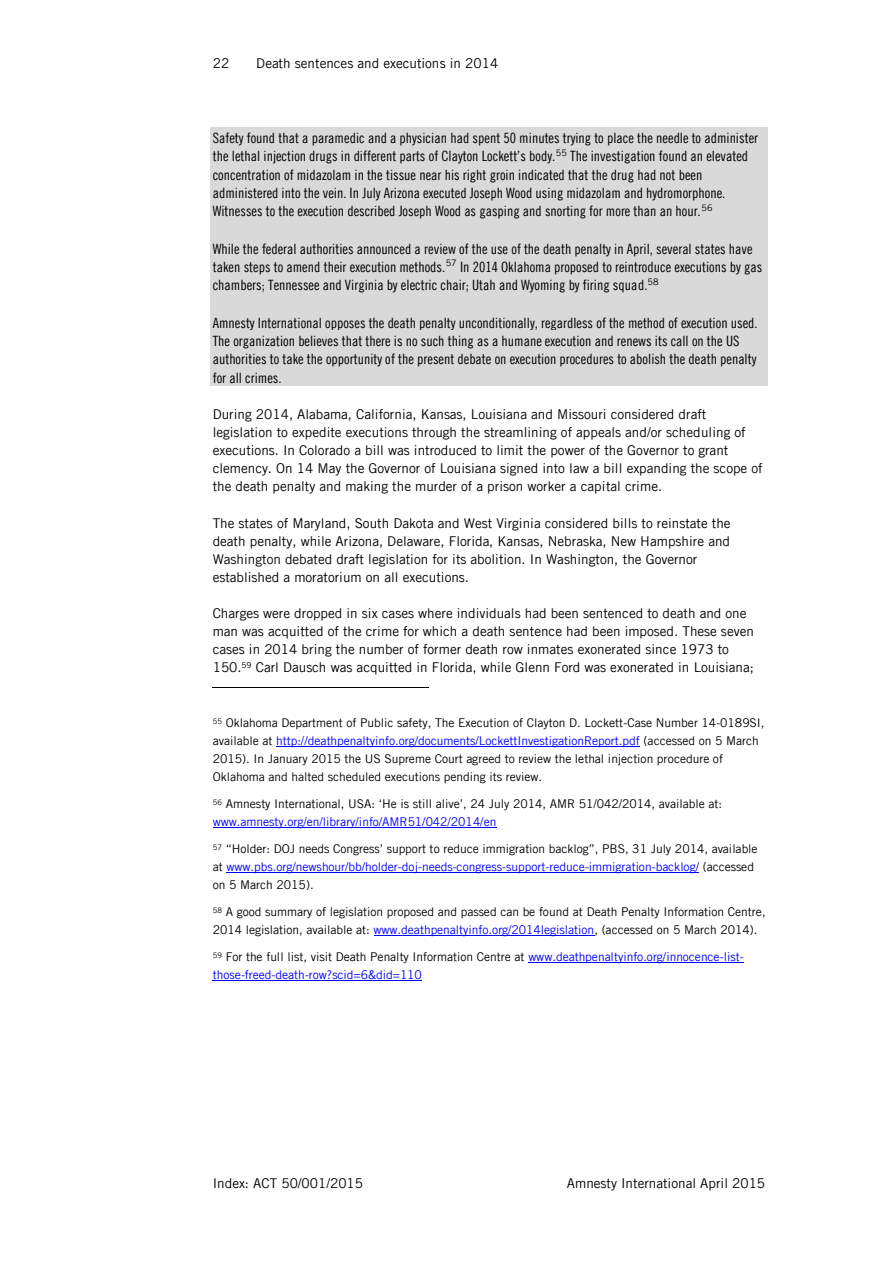
<style>
.page{position:relative;width:893px;height:1263px;background:#fff}
.page>*{position:absolute;margin:0;border:0;box-sizing:border-box;transform-origin:0 0}
.t1{font:14.25px/18.3px "Amnesty Trade Gothic Cn";color:#000}
.t2{font:13.5px/18px "Amnesty Trade Gothic";color:#000}
.t3{font:12px/18px "Amnesty Trade Gothic";letter-spacing:-.005em;color:#000}
.t4{font:12px/18px "Amnesty Trade Gothic";letter-spacing:-.005em;color:#00f}
.s1{color:#00f}
.s2{color:#000}
</style>
<div class="page">
<div style="left:210px;top:128px;width:557px;height:18px;background:#d9d9d9"></div>
<div style="left:210px;top:146px;width:557px;height:19px;background:#d9d9d9"></div>
<div style="left:210px;top:165px;width:557px;height:18px;background:#d9d9d9"></div>
<div style="left:210px;top:183px;width:557px;height:18px;background:#d9d9d9"></div>
<div style="left:210px;top:201px;width:557px;height:37px;background:#d9d9d9"></div>
<div style="left:210px;top:238px;width:557px;height:19px;background:#d9d9d9"></div>
<div style="left:210px;top:257px;width:557px;height:18px;background:#d9d9d9"></div>
<div style="left:210px;top:275px;width:557px;height:37px;background:#d9d9d9"></div>
<div style="left:210px;top:312px;width:557px;height:19px;background:#d9d9d9"></div>
<div style="left:210px;top:331px;width:557px;height:18px;background:#d9d9d9"></div>
<div style="left:210px;top:349px;width:557px;height:18px;background:#d9d9d9"></div>
<div style="left:210px;top:367px;width:557px;height:19px;background:#d9d9d9"></div>
<hr style="left:213px;top:687px;width:216px;height:1px;background:#000">
<hr style="left:276px;top:746px;width:364px;height:1px;background:#00f">
<hr style="left:213px;top:827px;width:283px;height:1px;background:#00f">
<hr style="left:226px;top:872px;width:473px;height:1px;background:#00f">
<hr style="left:373px;top:935px;width:221px;height:1px;background:#00f">
<hr style="left:528px;top:962px;width:215px;height:1px;background:#00f">
<hr style="left:213px;top:980px;width:209px;height:1px;background:#00f">
<p class="t2" style="left:213px;top:54px;width:18px">22</p>
<p class="t2" style="left:256px;top:54px;width:243px">Death sentences and executions in 2014</p>
<p class="t1" style="left:213px;top:129px;width:547px">Safety found that a paramedic and a physician had spent 50 minutes trying to place the needle to administer the lethal injection drugs in different parts of Clayton Lockett’s body.<sup>55</sup> The investigation found an elevated concentration of midazolam in the tissue near his right groin indicated that the drug had not been administered into the vein. In July Arizona executed Joseph Wood using midazolam and hydromorphone.<br>Witnesses to the execution described Joseph Wood as gasping and snorting for more than an hour.<sup>56</sup></p>
<p class="t1" style="left:213px;top:240px;width:551px">While the federal authorities announced a review of the use of the death penalty in April, several states have taken steps to amend their execution methods.<sup>57</sup> In 2014 Oklahoma proposed to reintroduce executions by gas chambers; Tennessee and Virginia by electric chair; Utah and Wyoming by firing squad.<sup>58</sup></p>
<p class="t1" style="left:213px;top:313px;width:546px">Amnesty International opposes the death penalty unconditionally, regardless of the method of execution used.<br>The organization believes that there is no such thing as a humane execution and renews its call on the US authorities to take the opportunity of the present debate on execution procedures to abolish the death penalty for all crimes.</p>
<p class="t2" style="left:213px;top:406px;width:551px">During 2014, Alabama, California, Kansas, Louisiana and Missouri considered draft legislation to expedite executions through the streamlining of appeals and/or scheduling of executions. In Colorado a bill was introduced to limit the power of the Governor to grant clemency. On 14 May the Governor of Louisiana signed into law a bill expanding the scope of the death penalty and making the murder of a prison worker a capital crime.</p>
<p class="t2" style="left:213px;top:514px;width:519px">The states of Maryland, South Dakota and West Virginia considered bills to reinstate the death penalty, while Arizona, Delaware, Florida, Kansas, Nebraska, New Hampshire and Washington debated draft legislation for its abolition. In Washington, the Governor established a moratorium on all executions.</p>
<p class="t2" style="left:213px;top:605px;width:542px">Charges were dropped in six cases where individuals had been sentenced to death and one man was acquitted of the crime for which a death sentence had been imposed. These seven cases in 2014 bring the number of former death row inmates exonerated since 1973 to 150.<sup>59</sup> Carl Dausch was acquitted in Florida, while Glenn Ford was exonerated in Louisiana;</p>
<p class="t3" style="left:213px;top:714px;width:553px"><sup>55</sup> Oklahoma Department of Public safety, The Execution of Clayton D. Lockett-Case Number 14-0189SI, available at <span class="s1">http://deathpenaltyinfo.org/documents/LockettInvestigationReport.pdf</span> (accessed on 5 March 2015). In January 2015 the US Supreme Court agreed to review the lethal injection procedure of Oklahoma and halted scheduled executions pending its review.</p>
<p class="t3" style="left:213px;top:795px;width:511px"><sup>56</sup> Amnesty International, USA: ‘He is still alive’, 24 July 2014, AMR 51/042/2014, available at: <span class="s1">www.amnesty.org/en/library/info/AMR51/042/2014/en</span></p>
<p class="t3" style="left:213px;top:840px;width:546px"><sup>57</sup> “Holder: DOJ needs Congress’ support to reduce immigration backlog”, PBS, 31 July 2014, available at <span class="s1">www.pbs.org/newshour/bb/holder-doj-needs-congress-support-reduce-immigration-backlog/</span> (accessed on 5 March 2015).</p>
<p class="t3" style="left:213px;top:903px;width:554px"><sup>58</sup> A good summary of legislation proposed and passed can be found at Death Penalty Information Centre,<br>2014 legislation, available at: <span class="s1">www.deathpenaltyinfo.org/2014legislation</span>, (accessed on 5 March 2014).</p>
<p class="t4" style="left:213px;top:948px;width:532px"><sup>59</sup> <span class="s2">For the full list, visit Death Penalty Information Centre at</span> www.deathpenaltyinfo.org/innocence-list&shy;those-freed-death-row?scid=6&amp;did=110</p>
<p class="t2" style="left:213px;top:1174px;width:152px">Index: ACT 50/001/2015</p>
<p class="t2" style="left:567px;top:1174px;width:200px">Amnesty International April 2015</p>
</div>
